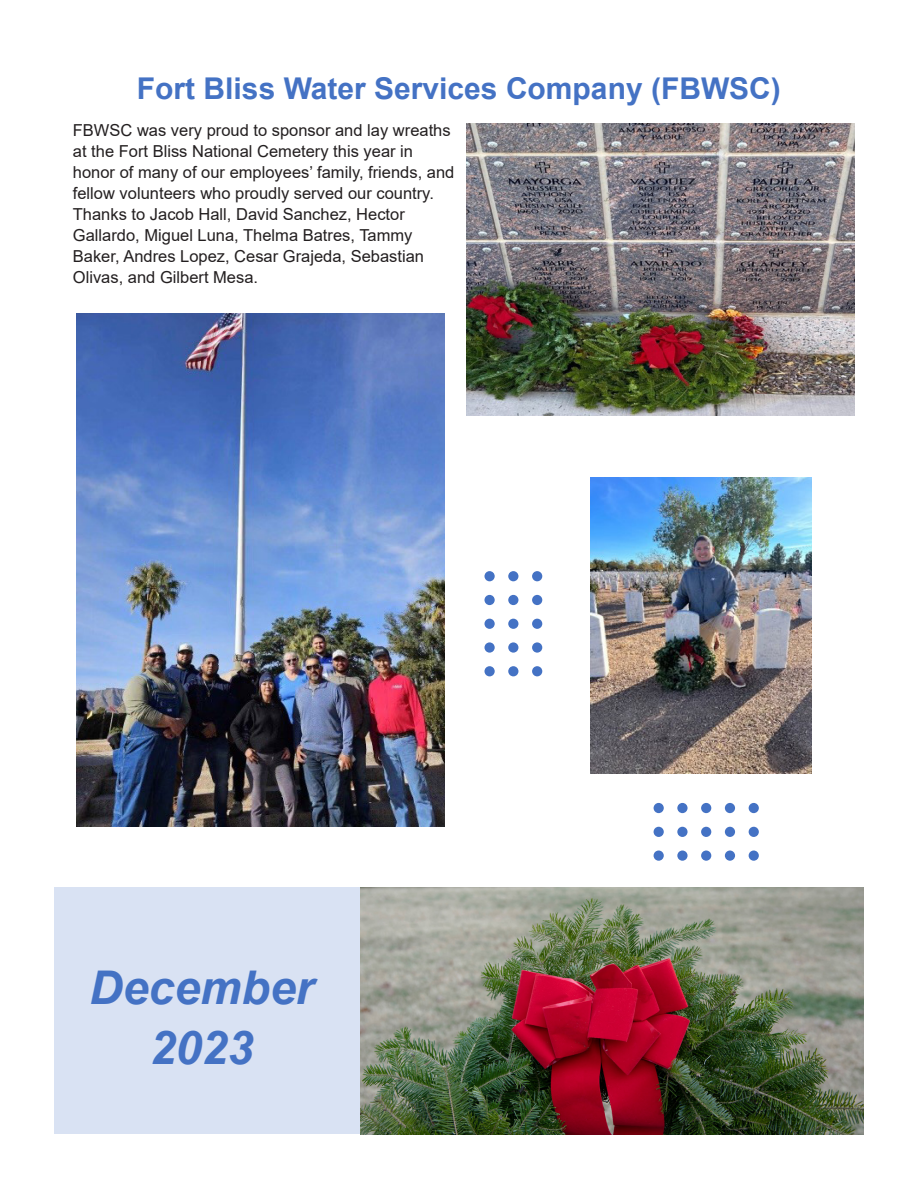
<style>
.page{position:relative;width:918px;height:1188px;background:#fff}
.page>*{position:absolute;margin:0;border:0;box-sizing:border-box;transform-origin:0 0}
.Title_2{font:italic 700 46.5px/60px "Arial";color:#4472c4;text-align:center}
.Title_2-2{font:700 30px "Arial";color:#4472c4}
.Body_Text{font:16.5px/21px "Arial";color:#231f20}
</style>
<div class="page">
<img style="left:76px;top:314px;width:368px;height:513px">
<img style="left:466px;top:124px;width:389px;height:291px">
<img style="left:591px;top:478px;width:221px;height:295px">
<div style="left:484px;top:571px;width:11px;height:10px;background:#4472c4;border-radius:50%"></div>
<div style="left:508px;top:571px;width:10px;height:10px;background:#4472c4;border-radius:50%"></div>
<div style="left:484px;top:595px;width:11px;height:10px;background:#4472c4;border-radius:50%"></div>
<div style="left:508px;top:595px;width:10px;height:10px;background:#4472c4;border-radius:50%"></div>
<div style="left:484px;top:619px;width:11px;height:10px;background:#4472c4;border-radius:50%"></div>
<div style="left:508px;top:619px;width:10px;height:10px;background:#4472c4;border-radius:50%"></div>
<div style="left:484px;top:642px;width:11px;height:11px;background:#4472c4;border-radius:50%"></div>
<div style="left:508px;top:642px;width:10px;height:11px;background:#4472c4;border-radius:50%"></div>
<div style="left:532px;top:571px;width:10px;height:10px;background:#4472c4;border-radius:50%"></div>
<div style="left:532px;top:595px;width:10px;height:10px;background:#4472c4;border-radius:50%"></div>
<div style="left:532px;top:619px;width:10px;height:10px;background:#4472c4;border-radius:50%"></div>
<div style="left:532px;top:642px;width:10px;height:11px;background:#4472c4;border-radius:50%"></div>
<div style="left:484px;top:666px;width:11px;height:10px;background:#4472c4;border-radius:50%"></div>
<div style="left:508px;top:666px;width:10px;height:10px;background:#4472c4;border-radius:50%"></div>
<div style="left:532px;top:666px;width:10px;height:10px;background:#4472c4;border-radius:50%"></div>
<div style="left:54px;top:887px;width:810px;height:247px;background:#d9e2f3"></div>
<img style="left:360px;top:887px;width:504px;height:248px">
<div style="left:654px;top:851px;width:10px;height:10px;background:#4472c4;border-radius:50%"></div>
<div style="left:654px;top:827px;width:10px;height:10px;background:#4472c4;border-radius:50%"></div>
<div style="left:677px;top:851px;width:11px;height:10px;background:#4472c4;border-radius:50%"></div>
<div style="left:677px;top:827px;width:11px;height:10px;background:#4472c4;border-radius:50%"></div>
<div style="left:701px;top:851px;width:10px;height:10px;background:#4472c4;border-radius:50%"></div>
<div style="left:701px;top:827px;width:10px;height:10px;background:#4472c4;border-radius:50%"></div>
<div style="left:725px;top:851px;width:10px;height:10px;background:#4472c4;border-radius:50%"></div>
<div style="left:725px;top:827px;width:10px;height:10px;background:#4472c4;border-radius:50%"></div>
<div style="left:654px;top:803px;width:10px;height:10px;background:#4472c4;border-radius:50%"></div>
<div style="left:677px;top:803px;width:11px;height:10px;background:#4472c4;border-radius:50%"></div>
<div style="left:701px;top:803px;width:10px;height:10px;background:#4472c4;border-radius:50%"></div>
<div style="left:725px;top:803px;width:10px;height:10px;background:#4472c4;border-radius:50%"></div>
<div style="left:749px;top:851px;width:10px;height:10px;background:#4472c4;border-radius:50%"></div>
<div style="left:749px;top:827px;width:10px;height:10px;background:#4472c4;border-radius:50%"></div>
<div style="left:749px;top:803px;width:10px;height:10px;background:#4472c4;border-radius:50%"></div>
<p class="Title_2-2" style="left:137px;top:67px;width:645px">Fort Bliss Water Services Company (FBWSC)</p>
<p class="Body_Text" style="left:73px;top:120px;width:383px">FBWSC was very proud to sponsor and lay wreaths at the Fort Bliss National Cemetery this year in honor of many of our employees’ family, friends, and fellow volunteers who proudly served our country.<br>Thanks to Jacob Hall, David Sanchez, Hector Gallardo, Miguel Luna, Thelma Batres, Tammy Baker, Andres Lopez, Cesar Grajeda, Sebastian Olivas, and Gilbert Mesa.</p>
<p class="Title_2" style="left:89px;top:959px;width:226px">December<br>2023</p>
</div>
